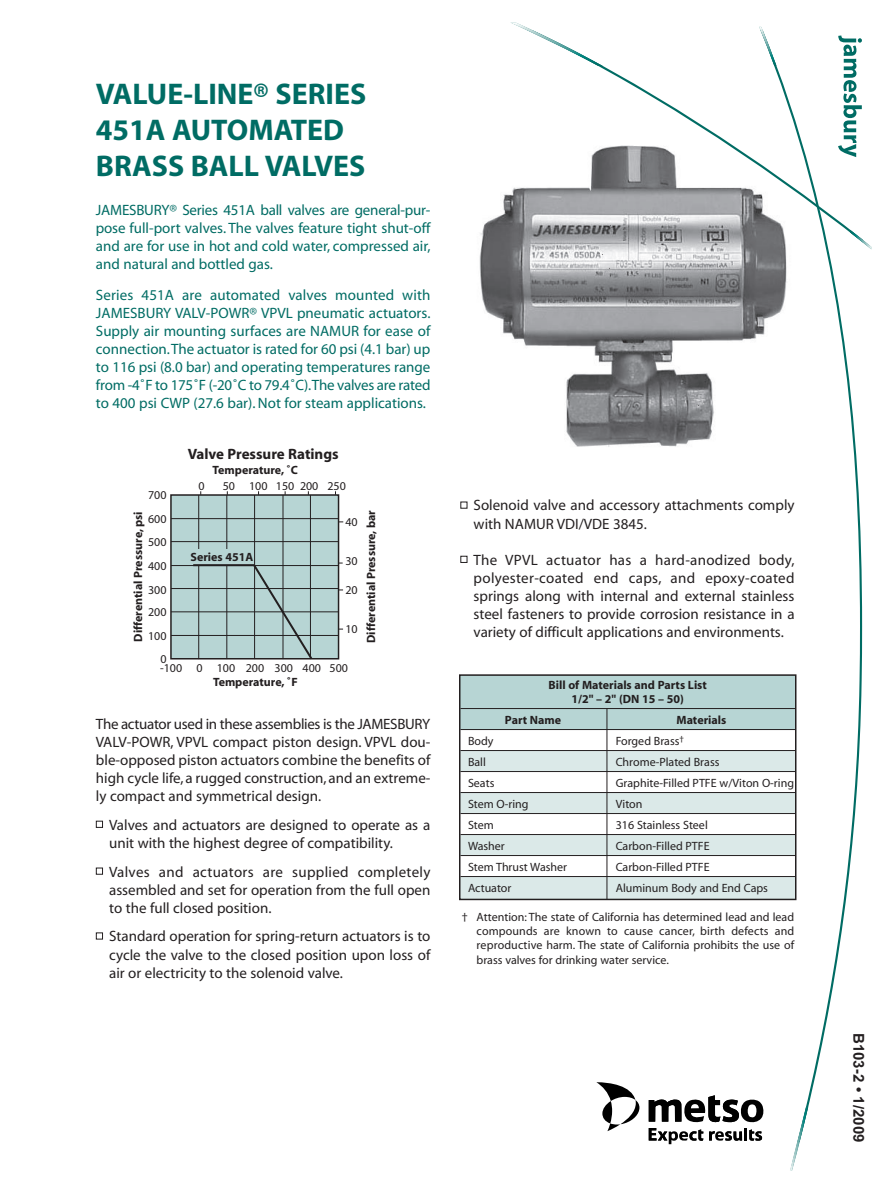
<style>
.page{position:relative;width:891px;height:1188px;background:#fff}
.page>*{position:absolute;margin:0;border:0;box-sizing:border-box;transform-origin:0 0}
.t1{font:30px/36px "Myriad MM 700 600";color:#006c64}
.t2{font:15px/18px "Myriad MM 400 600";color:#231f20;text-align:justify}
.t3{font:15px/18px "Myriad MM 400 600";color:#006c64;text-align:justify}
.t4{font:15px "Myriad MM 700 600";color:#231f20}
.t5{font:700 15px "Arial";color:#231f20}
.t6{font:12px/24px "Myriad MM 400 600";color:#231f20}
.t7{font:12px/14.4px "Myriad MM 700 600";color:#231f20;text-align:center}
.s1{color:#fff}
</style>
<div class="page">
<svg style="left:596px;top:1082px;width:43px;height:49px"></svg>
<svg style="left:649px;top:1095px;width:111px;height:49px"></svg>
<div style="left:460px;top:675px;width:335px;height:54px;background:#b7d5d4"></div>
<div style="left:460px;top:751px;width:335px;height:21px;background:#dbe9e8"></div>
<div style="left:460px;top:793px;width:335px;height:20px;background:#dbe9e8"></div>
<div style="left:460px;top:835px;width:335px;height:21px;background:#dbe9e8"></div>
<div style="left:460px;top:877px;width:335px;height:21px;background:#dbe9e8"></div>
<img style="left:479px;top:187px;width:281px;height:260px">
<div style="left:170px;top:494px;width:169px;height:166px;background:#b7d5d4;border:2px solid #231f20"></div>
<hr style="left:198px;top:495px;width:1px;height:164px;background:#231f20">
<hr style="left:254px;top:495px;width:1px;height:164px;background:#231f20">
<hr style="left:227px;top:495px;width:1px;height:164px;background:#231f20">
<hr style="left:283px;top:495px;width:1px;height:164px;background:#231f20">
<hr style="left:310px;top:495px;width:1px;height:164px;background:#231f20">
<hr style="left:171px;top:518px;width:168px;height:1px;background:#231f20">
<hr style="left:171px;top:612px;width:168px;height:1px;background:#231f20">
<hr style="left:171px;top:588px;width:168px;height:1px;background:#231f20">
<hr style="left:171px;top:565px;width:168px;height:1px;background:#231f20">
<hr style="left:171px;top:635px;width:168px;height:1px;background:#231f20">
<hr style="left:171px;top:541px;width:168px;height:1px;background:#231f20">
<div style="left:194px;top:550px;width:36px;height:15px;background:#b7d5d4"></div>
<svg style="left:251px;top:562px;width:63px;height:98px"></svg>
<hr style="left:193px;top:564px;width:61px;height:2px;background:#231f20">
<hr style="left:460px;top:708px;width:335px;height:1px;background:#231f20">
<hr style="left:460px;top:729px;width:335px;height:1px;background:#231f20">
<hr style="left:460px;top:750px;width:335px;height:1px;background:#231f20">
<hr style="left:460px;top:771px;width:335px;height:1px;background:#231f20">
<hr style="left:460px;top:792px;width:335px;height:1px;background:#231f20">
<hr style="left:460px;top:813px;width:335px;height:1px;background:#231f20">
<hr style="left:460px;top:834px;width:335px;height:1px;background:#231f20">
<hr style="left:460px;top:855px;width:335px;height:1px;background:#231f20">
<hr style="left:460px;top:876px;width:335px;height:1px;background:#231f20">
<div style="left:459px;top:674px;width:337px;height:226px;border:2px solid #231f20"></div>
<hr style="left:607px;top:708px;width:1px;height:191px;background:#231f20">
<svg style="left:760px;top:243px;width:102px;height:898px"></svg>
<svg style="left:527px;top:35px;width:335px;height:208px"></svg>
<svg style="left:790px;top:1107px;width:18px;height:64px"></svg>
<svg style="left:759px;top:27px;width:18px;height:39px"></svg>
<svg style="left:850px;top:230px;width:22px;height:20px"></svg>
<svg style="left:510px;top:22px;width:93px;height:44px"></svg>
<h1 class="t1" style="left:96px;top:78px;width:272px">VALUE-LINE® SERIES<br>451A AUTOMATED<br>BRASS BALL VALVES</h1>
<p class="t3" style="left:96px;top:202px;width:336px">JAMESBURY® Series 451A ball valves are general-pur&shy;pose full-port valves. The valves feature tight shut-off and are for use in hot and cold water, compressed air, and natural and bottled gas.</p>
<p class="t3" style="left:96px;top:287px;width:336px">Series 451A are automated valves mounted with JAMESBURY VALV-POWR® VPVL pneumatic actuators.<br>Supply air mounting surfaces are NAMUR for ease of connection.The actuator is rated for 60 psi (4.1 bar) up to 116 psi (8.0 bar) and operating temperatures range from -4˚F to 175˚F (-20˚C to 79.4˚C).The valves are rated to 400 psi CWP (27.6 bar). Not for steam applications.</p>
<p class="t4" style="left:188px;top:449px;width:152px">Valve Pressure Ratings</p>
<p class="t7" style="left:213px;top:464px;width:87px">Temperature, ˚C</p>
<p class="t6" style="left:199px;top:475px;width:8px">0</p>
<p class="t6" style="left:223px;top:475px;width:125px">50 100 150 200 250</p>
<p class="t6" style="left:148px;top:484px;width:20px">700<br>600</p>
<p class="t6" style="left:148px;top:531px;width:20px;text-align:justify">500<br>400<br>300</p>
<p class="t6" style="left:148px;top:601px;width:20px">200<br>100</p>
<p class="t6" style="left:160px;top:648px;width:8px">0</p>
<p class="t7" style="left:132px;top:642px;width:132px;rotate:-90deg">Differential Pressure, psi</p>
<p class="t7" style="left:365px;top:643px;width:134px;rotate:-90deg">Differential Pressure, bar</p>
<p class="t7" style="left:213px;top:676px;width:86px">Temperature, ˚F</p>
<p class="t6" style="left:345px;top:511px;width:14px">40</p>
<p class="t6" style="left:345px;top:550px;width:14px">30</p>
<p class="t6" style="left:345px;top:579px;width:14px">20</p>
<p class="t6" style="left:345px;top:618px;width:14px">10</p>
<p class="t7" style="left:191px;top:550px;width:64px">Series 451A</p>
<p class="t6" style="left:160px;top:656px;width:189px">-100 0 100 200 300 400 500</p>
<p class="t2" style="left:96px;top:716px;width:336px">The actuator used in these assemblies is the JAMESBURY VALV-POWR, VPVL compact piston design. VPVL dou&shy;ble-opposed piston actuators combine the benefits of high cycle life, a rugged construction, and an extreme&shy;ly compact and symmetrical design.</p>
<p class="t2" style="left:109px;top:817px;width:323px;text-indent:-13px"><span class="s1">■</span> Valves and actuators are designed to operate as a unit with the highest degree of compatibility.</p>
<p class="t2" style="left:109px;top:864px;width:323px;text-indent:-13px"><span class="s1">■</span> Valves and actuators are supplied completely assembled and set for operation from the full open to the full closed position.</p>
<p class="t2" style="left:109px;top:928px;width:323px;text-indent:-13px"><span class="s1">■</span> Standard operation for spring-return actuators is to cycle the valve to the closed position upon loss of air or electricity to the solenoid valve.</p>
<p class="t2" style="left:474px;top:497px;width:322px;text-indent:-13px"><span class="s1">■</span> Solenoid valve and accessory attachments comply with NAMUR VDI/VDE 3845.</p>
<p class="t2" style="left:474px;top:552px;width:323px;text-indent:-13px"><span class="s1">■</span> The VPVL actuator has a hard-anodized body, polyester-coated end caps, and epoxy-coated springs along with internal and external stainless steel fasteners to provide corrosion resistance in a variety of difficult applications and environments.</p>
<p class="t7" style="left:549px;top:678px;width:160px">Bill of Materials and Parts List<br>1/2" – 2" (DN 15 – 50)</p>
<p class="t7" style="left:505px;top:714px;width:58px">Part Name</p>
<p class="t7" style="left:677px;top:714px;width:51px">Materials</p>
<p class="t6" style="left:468px;top:730px;width:27px">Body</p>
<p class="t6" style="left:616px;top:730px;width:70px">Forged Brass<sup>†</sup></p>
<p class="t6" style="left:468px;top:751px;width:19px">Ball</p>
<p class="t6" style="left:616px;top:751px;width:105px">Chrome-Plated Brass</p>
<p class="t6" style="left:468px;top:772px;width:28px">Seats</p>
<p class="t6" style="left:616px;top:772px;width:180px">Graphite-Filled PTFE w/Viton O-ring</p>
<p class="t6" style="left:468px;top:793px;width:62px">Stem O-ring</p>
<p class="t6" style="left:616px;top:793px;width:28px">Viton</p>
<p class="t6" style="left:468px;top:814px;width:27px">Stem</p>
<p class="t6" style="left:616px;top:814px;width:94px">316 Stainless Steel</p>
<p class="t6" style="left:468px;top:835px;width:38px">Washer</p>
<p class="t6" style="left:616px;top:835px;width:95px">Carbon-Filled PTFE</p>
<p class="t6" style="left:468px;top:856px;width:101px">Stem Thrust Washer</p>
<p class="t6" style="left:616px;top:856px;width:95px">Carbon-Filled PTFE</p>
<p class="t6" style="left:468px;top:877px;width:45px">Actuator</p>
<p class="t6" style="left:616px;top:877px;width:154px">Aluminum Body and End Caps</p>
<p class="t6" style="left:477px;top:910px;width:319px;line-height:14.4px;text-align:justify;text-indent:-15px">† Attention: The state of California has determined lead and lead compounds are known to cause cancer, birth defects and reproductive harm. The state of California prohibits the use of brass valves for drinking water service.</p>
<p class="t5" style="left:864px;top:1033px;width:111px;rotate:90deg">B103-2 • 1/2009</p>
</div>
